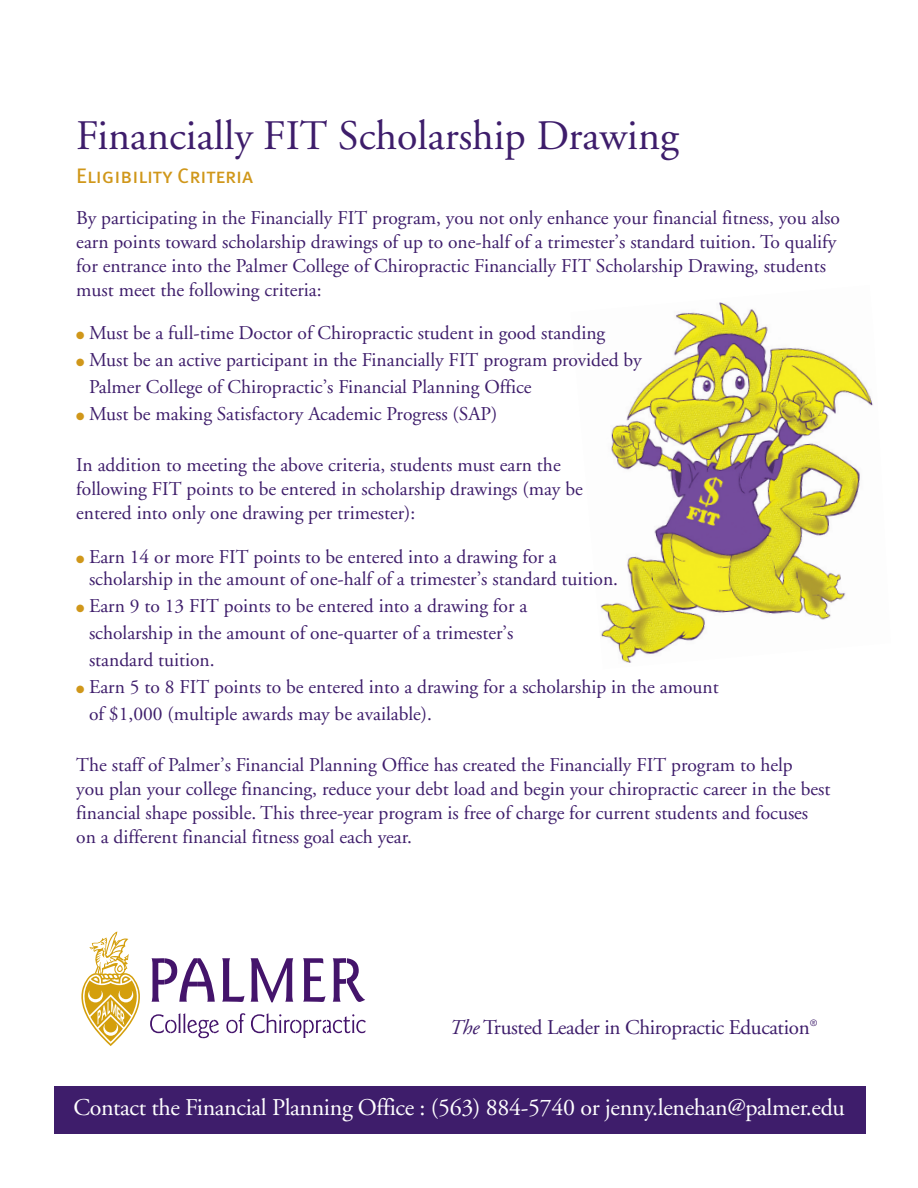
<style>
.page{position:relative;width:918px;height:1188px;background:#fff}
.page>*{position:absolute;margin:0;border:0;box-sizing:border-box;transform-origin:0 0}
.t1{font:42px "Adobe Garamond";color:#3e1d6b}
.t2{font:24px "Adobe Garamond";letter-spacing:-.015em;color:#fff}
.t3{font:21px "Adobe Garamond";letter-spacing:-.015em;color:#3e1d6b}
.t4{font:21px "Meta Book Caps";color:#d0971a}
.t5{font:19.5px/24px "Adobe Garamond";color:#3e1d6b}
.t6{font:9px "Meta Normal";color:#3e1d6b}
.s1{color:#d0971a}
.s2{font-style:italic}
</style>
<div class="page">
<div style="left:55px;top:1087px;width:811px;height:47px;background:#3e1d6b"></div>
<svg style="left:251px;top:958px;width:42px;height:44px"></svg>
<svg style="left:303px;top:958px;width:23px;height:44px"></svg>
<svg style="left:333px;top:958px;width:32px;height:44px"></svg>
<svg style="left:251px;top:1013px;width:115px;height:25px"></svg>
<svg style="left:81px;top:932px;width:164px;height:114px"></svg>
<img style="left:600px;top:302px;width:273px;height:361px">
<h1 class="t1" style="left:76px;top:118px;width:604px">Financially FIT Scholarship Drawing</h1>
<p class="t4" style="left:76px;top:168px;width:179px">Eligibility Criteria</p>
<p class="t5" style="left:76px;top:207px;width:765px">By participating in the Financially FIT program, you not only enhance your financial fitness, you also earn points toward scholarship drawings of up to one-half of a trimester’s standard tuition. To qualify for entrance into the Palmer College of Chiropractic Financially FIT Scholarship Drawing, students must meet the following criteria:</p>
<p class="t5" style="left:76px;top:323px;width:531px"><span class="s1">●</span> Must be a full-time Doctor of Chiropractic student in good standing</p>
<p class="t5" style="left:89px;top:348px;width:554px;line-height:27px;text-indent:-13px"><span class="s1">●</span> Must be an active participant in the Financially FIT program provided by<br>Palmer College of Chiropractic’s Financial Planning Office</p>
<p class="t5" style="left:76px;top:404px;width:423px"><span class="s1">●</span> Must be making Satisfactory Academic Progress (SAP)</p>
<p class="t5" style="left:76px;top:455px;width:508px">In addition to meeting the above criteria, students must earn the following FIT points to be entered in scholarship drawings (may be entered into only one drawing per trimester):</p>
<p class="t5" style="left:89px;top:547px;width:531px;line-height:22.5px;text-indent:-13px"><span class="s1">●</span> Earn 14 or more FIT points to be entered into a drawing for a scholarship in the amount of one-half of a trimester’s standard tuition.</p>
<p class="t5" style="left:89px;top:594px;width:440px;line-height:27px;text-indent:-13px"><span class="s1">●</span> Earn 9 to 13 FIT points to be entered into a drawing for a scholarship in the amount of one-quarter of a trimester’s standard tuition.</p>
<p class="t5" style="left:89px;top:675px;width:631px;line-height:27px;text-indent:-13px"><span class="s1">●</span> Earn 5 to 8 FIT points to be entered into a drawing for a scholarship in the amount of $1,000 (multiple awards may be available).</p>
<p class="t5" style="left:76px;top:755px;width:756px">The staff of Palmer’s Financial Planning Office has created the Financially FIT program to help<br>you plan your college financing, reduce your debt load and begin your chiropractic career in the best financial shape possible. This three-year program is free of charge for current students and focuses on a different financial fitness goal each year.</p>
<p class="t3" style="left:450px;top:1019px;width:362px"><span class="s2">The</span> Trusted Leader in Chiropractic Education</p>
<p class="t6" style="left:810px;top:1019px;width:9px">®</p>
<p class="t2" style="left:73px;top:1098px;width:773px">Contact the Financial Planning Office : (563) 884-5740 or jenny.lenehan@palmer.edu</p>
</div>
